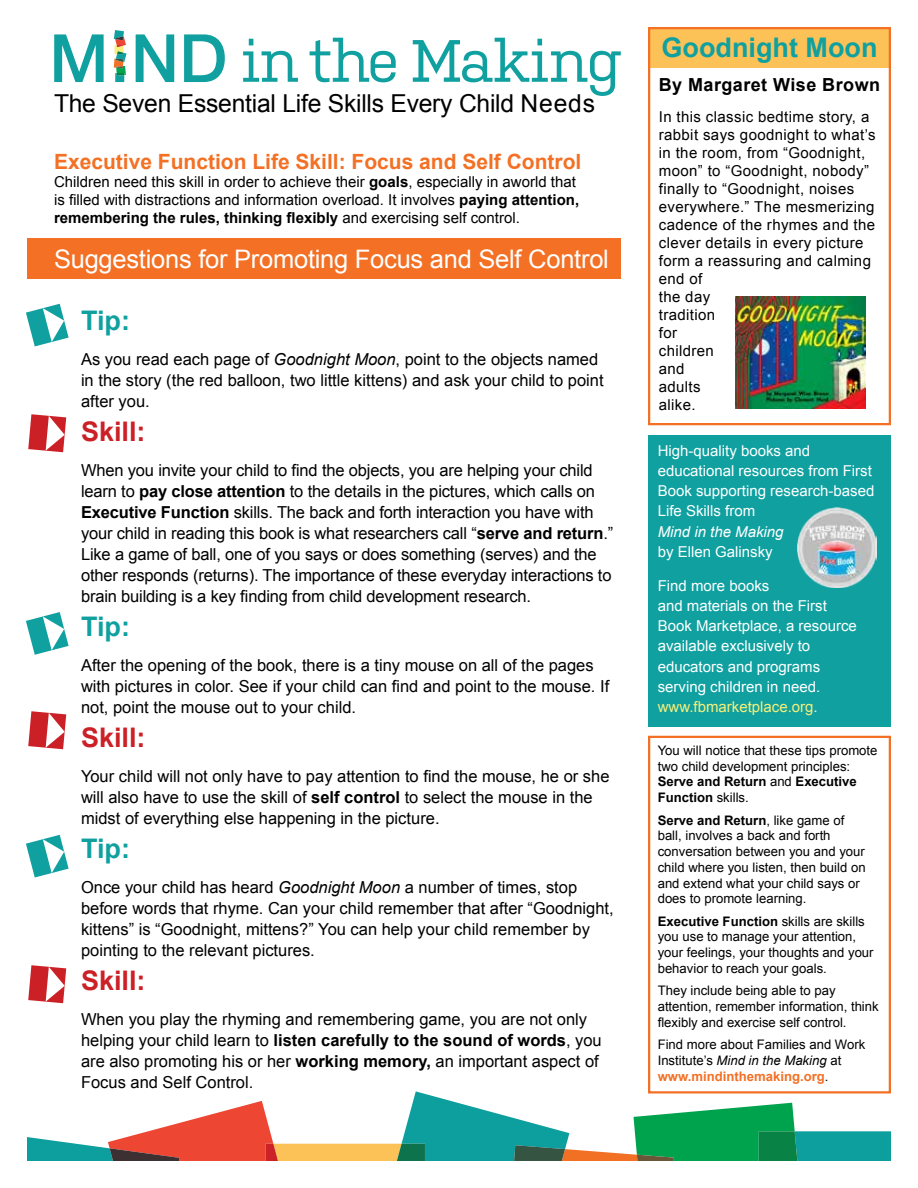
<style>
.page{position:relative;width:918px;height:1188px;background:#fff}
.page>*{position:absolute;margin:0;border:0;box-sizing:border-box;transform-origin:0 0}
.t1{font:700 27px "Arial";color:#10a0a0}
.t2{font:700 27px "Arial";color:#cc2027}
.t3{font:25.5px "Arial";letter-spacing:-.01em;color:#fff}
.t4{font:24.75px "Arial";letter-spacing:-.01em;color:#000}
.t5{font:700 21px "Arial";color:#f37024}
.t6{font:700 18px "Arial";letter-spacing:.025em;color:#000}
.t7{font:16.5px/21px "Arial";color:#000}
.t8{font:15px/18px "Arial";letter-spacing:.025em;color:#000}
.t9{font:15px/20.2px "Arial";color:#fff}
.t10{font:15px/18px "Arial";color:#000}
.t11{font:italic 15px "Arial";color:#fff}
.t12{font:13.2px/15.8px "Arial";color:#000}
.s1{font-weight:700}
.s2{font-style:italic}
.s3{color:#f7ef79}
.s4{font-weight:700;color:#f37024}
</style>
<div class="page">
<svg style="left:27px;top:1091px;width:864px;height:70px"></svg>
<svg style="left:243px;top:39px;width:55px;height:43px"></svg>
<svg style="left:310px;top:38px;width:86px;height:44px"></svg>
<svg style="left:413px;top:38px;width:208px;height:58px"></svg>
<svg style="left:54px;top:34px;width:50px;height:48px"></svg>
<svg style="left:136px;top:34px;width:38px;height:48px"></svg>
<svg style="left:184px;top:34px;width:41px;height:48px"></svg>
<svg style="left:114px;top:30px;width:13px;height:52px"></svg>
<div style="left:648px;top:27px;width:243px;height:41px;background:#fcc257"></div>
<svg style="left:26px;top:304px;width:43px;height:42px"></svg>
<svg style="left:28px;top:414px;width:38px;height:38px"></svg>
<div style="left:648px;top:27px;width:243px;height:398px;border:2px solid #f37024"></div>
<div style="left:648px;top:435px;width:243px;height:292px;background:#10a0a0"></div>
<div style="left:648px;top:736px;width:243px;height:358px;border:2px solid #f37024"></div>
<img style="left:797px;top:508px;width:80px;height:79px">
<svg style="left:26px;top:612px;width:43px;height:43px"></svg>
<svg style="left:28px;top:711px;width:38px;height:38px"></svg>
<svg style="left:26px;top:835px;width:43px;height:43px"></svg>
<svg style="left:28px;top:965px;width:38px;height:38px"></svg>
<img style="left:736px;top:297px;width:130px;height:112px">
<div style="left:27px;top:238px;width:594px;height:41px;background:#f37024"></div>
<h3 class="t4" style="left:54px;top:88px;width:543px">The Seven Essential Life Skills Every Child Needs</h3>
<p class="t5" style="left:54px;top:147px;width:529px">Executive Function Life Skill: Focus and Self Control</p>
<p class="t10" style="left:54px;top:173px;width:527px">Children need this skill in order to achieve their <span class="s1">goals</span>, especially in aworld that is filled with distractions and information overload. It involves <span class="s1">paying attention, remembering the rules, thinking flexibly</span> and exercising self control.</p>
<h2 class="t3" style="left:54px;top:242px;width:556px">Suggestions for Promoting Focus and Self Control</h2>
<h1 class="t1" style="left:81px;top:303px;width:50px">Tip:</h1>
<p class="t7" style="left:81px;top:349px;width:524px">As you read each page of <span class="s2">Goodnight Moon</span>, point to the objects named in the story (the red balloon, two little kittens) and ask your child to point after you.</p>
<h1 class="t2" style="left:81px;top:414px;width:66px">Skill:</h1>
<p class="t7" style="left:81px;top:460px;width:534px">When you invite your child to find the objects, you are helping your child learn to <span class="s1">pay close attention</span> to the details in the pictures, which calls on <span class="s1">Executive Function</span> skills. The back and forth interaction you have with your child in reading this book is what researchers call “<span class="s1">serve and return</span>.” Like a game of ball, one of you says or does something (serves) and the other responds (returns). The importance of these everyday interactions to brain building is a key finding from child development research.</p>
<h1 class="t1" style="left:81px;top:609px;width:50px">Tip:</h1>
<p class="t7" style="left:81px;top:655px;width:530px">After the opening of the book, there is a tiny mouse on all of the pages with pictures in color. See if your child can find and point to the mouse. If not, point the mouse out to your child.</p>
<h1 class="t2" style="left:81px;top:720px;width:66px">Skill:</h1>
<p class="t7" style="left:81px;top:766px;width:530px">Your child will not only have to pay attention to find the mouse, he or she will also have to use the skill of <span class="s1">self control</span> to select the mouse in the midst of everything else happening in the picture.</p>
<h1 class="t1" style="left:81px;top:831px;width:50px">Tip:</h1>
<p class="t7" style="left:81px;top:877px;width:534px">Once your child has heard <span class="s2">Goodnight Moon</span> a number of times, stop before words that rhyme. Can your child remember that after “Goodnight, kittens” is “Goodnight, mittens?” You can help your child remember by pointing to the relevant pictures.</p>
<h1 class="t2" style="left:81px;top:963px;width:66px">Skill:</h1>
<p class="t7" style="left:81px;top:1009px;width:522px">When you play the rhyming and remembering game, you are not only helping your child learn to <span class="s1">listen carefully to the sound of words</span>, you are also promoting his or her <span class="s1">working memory,</span> an important aspect of Focus and Self Control.</p>
<h1 class="t1" style="left:662px;top:30px;width:217px">Goodnight Moon</h1>
<p class="t6" style="left:659px;top:73px;width:223px">By Margaret Wise Brown</p>
<p class="t8" style="left:659px;top:108px;width:218px">In this classic bedtime story, a rabbit says goodnight to what’s in the room, from “Goodnight, moon” to “Goodnight, nobody” finally to “Goodnight, noises everywhere.” The mesmerizing cadence of the rhymes and the clever details in every picture form a reassuring and calming end of<br>the day<br>tradition<br>for<br>children<br>and<br>adults<br>alike.</p>
<p class="t9" style="left:658px;top:440px;width:218px">High-quality books and educational resources from First<br>Book supporting research-based<br>Life Skills from</p>
<p class="t11" style="left:658px;top:522px;width:127px">Mind in the Making</p>
<p class="t9" style="left:658px;top:542px;width:117px">by Ellen Galinsky</p>
<p class="t9" style="left:658px;top:575px;width:201px">Find more books<br>and materials on the First<br>Book Marketplace, a resource available exclusively to educators and programs serving children in need. <span class="s3">www.fbmarketplace.org</span>.</p>
<p class="t12" style="left:658px;top:742px;width:221px">You will notice that these tips promote two child development principles:<br><span class="s1">Serve and Return</span> and <span class="s1">Executive<br>Function</span> skills.</p>
<p class="t12" style="left:658px;top:812px;width:209px"><span class="s1">Serve and Return</span>, like game of ball, involves a back and forth conversation between you and your child where you listen, then build on and extend what your child says or does to promote learning.</p>
<p class="t12" style="left:658px;top:913px;width:217px"><span class="s1">Executive Function</span> skills are skills you use to manage your attention, your feelings, your thoughts and your behavior to reach your goals.</p>
<p class="t12" style="left:658px;top:983px;width:223px">They include being able to pay attention, remember information, think flexibly and exercise self control.</p>
<p class="t12" style="left:658px;top:1037px;width:209px">Find more about Families and Work<br>Institute’s <span class="s2">Mind in the Making</span> at <span class="s4">www.mindinthemaking.org</span>.</p>
</div>
